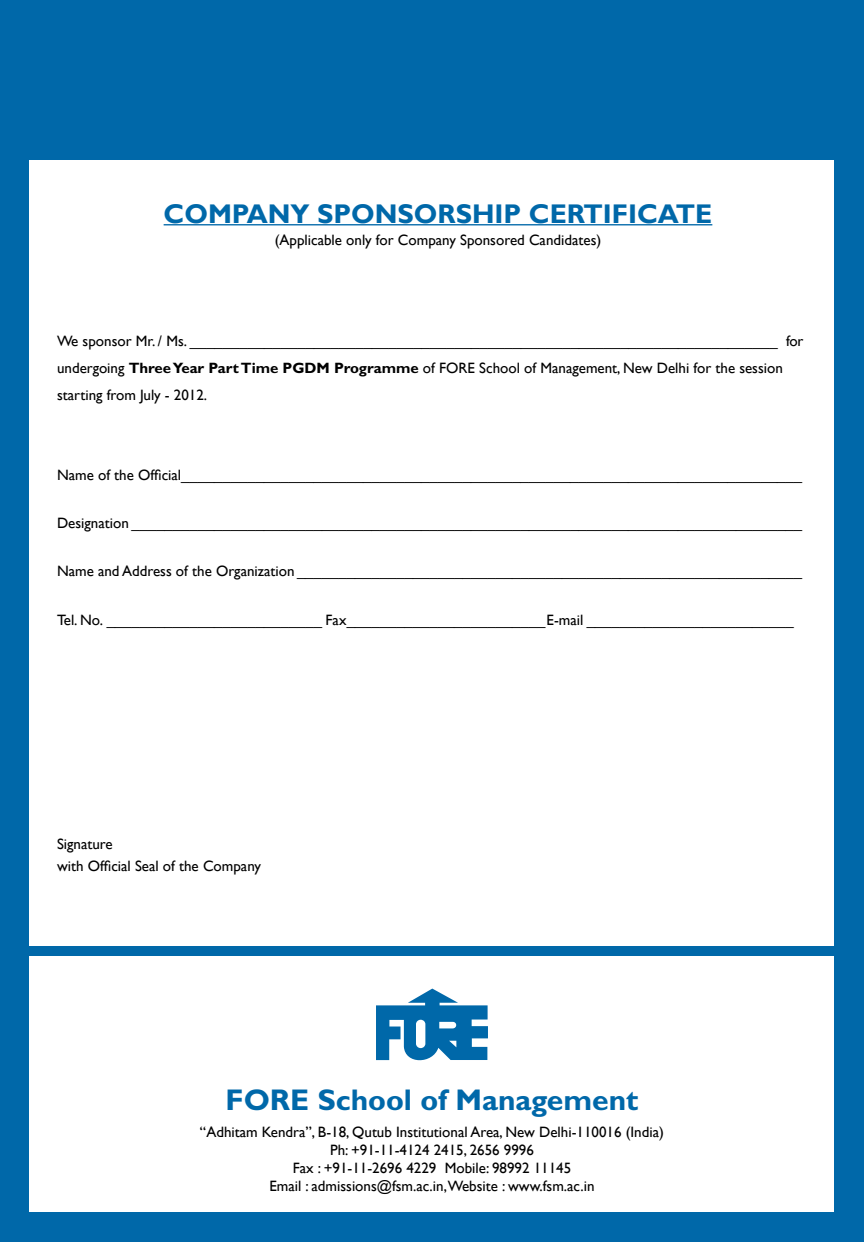
<style>
.page{position:relative;width:864px;height:1242px;background:#0068a9}
.page>*{position:absolute;margin:0;border:0;box-sizing:border-box;transform-origin:0 0}
.t1{font:700 30px "Gill Sans";color:#0068a9}
.t2{font:700 27px "Gill Sans";color:#0068a9}
.t3{font:15px/18px "Gill Sans";color:#000}
.s1{font-weight:700}
</style>
<div class="page">
<div style="left:30px;top:161px;width:804px;height:1051px;background:#fff"></div>
<hr style="left:164px;top:224px;width:548px;height:1px;background:#0068a9">
<svg style="left:376px;top:989px;width:112px;height:72px"></svg>
<div style="left:30px;top:946px;width:834px;height:9px;background:#0068a9"></div>
<h2 class="t2" style="left:164px;top:197px;width:550px">COMPANY SPONSORSHIP CERTIFICATE</h2>
<p class="t3" style="left:275px;top:231px;width:328px">(Applicable only for Company Sponsored Candidates)</p>
<p class="t3" style="left:57px;top:328px;width:748px;line-height:27px">We sponsor Mr. / Ms. _______________________________________________________________________ for undergoing <span class="s1">Three Year Part Time PGDM Programme</span> of FORE School of Management, New Delhi for the session starting from July - 2012.</p>
<p class="t3" style="left:57px;top:466px;width:747px">Name of the Official___________________________________________________________________________</p>
<p class="t3" style="left:57px;top:514px;width:747px">Designation _________________________________________________________________________________</p>
<p class="t3" style="left:57px;top:563px;width:747px">Name and Address of the Organization _____________________________________________________________</p>
<p class="t3" style="left:57px;top:611px;width:738px">Tel. No. __________________________ Fax________________________E-mail _________________________</p>
<p class="t3" style="left:57px;top:833px;width:206px;line-height:22.2px">Signature<br>with Official Seal of the Company</p>
<h1 class="t1" style="left:226px;top:1082px;width:414px">FORE School of Management</h1>
<p class="t3" style="left:200px;top:1123px;width:466px;text-align:center">“Adhitam Kendra”, B-18, Qutub Institutional Area, New Delhi-110016 (India)<br>Ph: +91-11-4124 2415, 2656 9996<br>Fax : +91-11-2696 4229 Mobile: 98992 11145<br>Email : admissions@fsm.ac.in,Website : www.fsm.ac.in</p>
</div>
